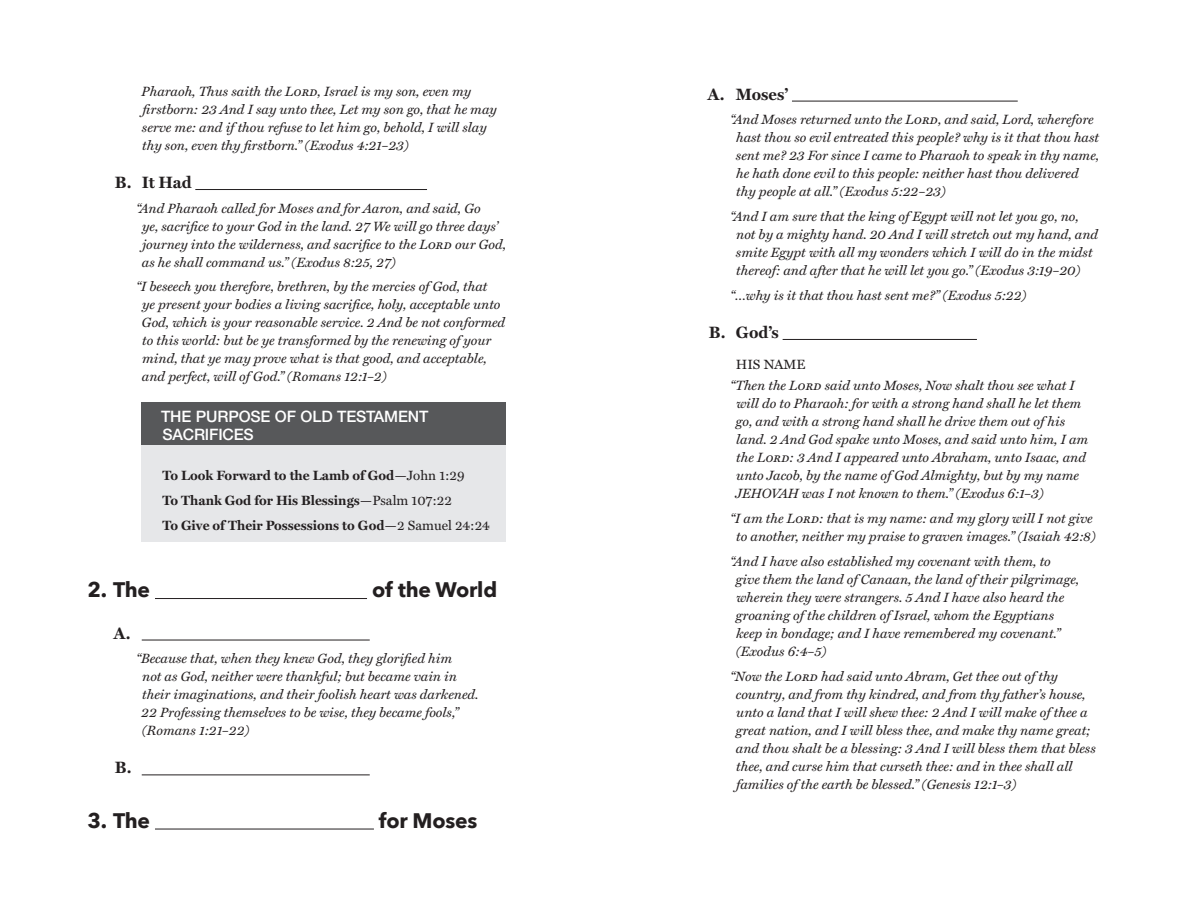
<style>
.page{position:relative;width:1188px;height:918px;background:#fff}
.page>*{position:absolute;margin:0;border:0;box-sizing:border-box;transform-origin:0 0}
.t1{font:700 21px "Avenir Next";letter-spacing:-.01em;color:#231f20}
.t2{font:700 16.5px "Miller Text";color:#231f20}
.Intro___Context__Con{font:500 15.75px/18.9px "Helvetica Neue";letter-spacing:-.01em;color:#fff}
.L2_Content{font:italic 13.5px/18px "Miller Text";color:#231f20}
.L2_Content-2{font:700 13.5px "Miller Text";color:#231f20}
.L2_Content-3{font:13.5px "Miller Text";color:#231f20}
.s1{font-family:"Miller Text Italic SC";font-style:normal}
.s2{font-weight:400}
</style>
<div class="page">
<div style="left:141px;top:402px;width:365px;height:140px;background:#e6e7e9"></div>
<div style="left:141px;top:402px;width:365px;height:43px;background:#57585a"></div>
<hr style="left:195px;top:189px;width:232px;height:1px;background:#231f20">
<hr style="left:155px;top:598px;width:212px;height:1px;background:#231f20">
<hr style="left:142px;top:640px;width:228px;height:1px;background:#231f20">
<hr style="left:142px;top:775px;width:228px;height:1px;background:#231f20">
<hr style="left:155px;top:829px;width:219px;height:1px;background:#231f20">
<hr style="left:792px;top:101px;width:226px;height:1px;background:#231f20">
<hr style="left:783px;top:339px;width:194px;height:1px;background:#231f20">
<p class="L2_Content" style="left:142px;top:82px;width:357px">Pharaoh, Thus saith the <span class="s1">Lord</span>, Israel is my son, even my firstborn: 23 And I say unto thee, Let my son go, that he may serve me: and if thou refuse to let him go, behold, I will slay thy son, even thy firstborn.” (Exodus 4:21–23)</p>
<p class="t2" style="left:115px;top:173px;width:78px">B. It Had</p>
<p class="L2_Content" style="left:142px;top:199px;width:366px;text-indent:-6px">“And Pharaoh called for Moses and for Aaron, and said, Go<br>ye, sacrifice to your God in the land. 27 We will go three days’ journey into the wilderness, and sacrifice to the <span class="s1">Lord</span> our God, as he shall command us.” (Exodus 8:25, 27)</p>
<p class="L2_Content" style="left:142px;top:278px;width:365px;text-indent:-6px">“I beseech you therefore, brethren, by the mercies of God, that<br>ye present your bodies a living sacrifice, holy, acceptable unto God, which is your reasonable service. 2 And be not conformed to this world: but be ye transformed by the renewing of your mind, that ye may prove what is that good, and acceptable, and perfect, will of God.” (Romans 12:1–2)</p>
<p class="Intro___Context__Con" style="left:161px;top:406px;width:269px">THE PURPOSE OF OLD TESTAMENT<br>SACRIFICES</p>
<p class="L2_Content-2" style="left:162px;top:467px;width:304px">To Look Forward to the Lamb of God<span class="s2">—John 1:29</span></p>
<p class="L2_Content-2" style="left:162px;top:492px;width:291px">To Thank God for His Blessings<span class="s2">—Psalm 107:22</span></p>
<p class="L2_Content-2" style="left:162px;top:517px;width:329px">To Give of Their Possessions to God<span class="s2">—2 Samuel 24:24</span></p>
<p class="t1" style="left:88px;top:571px;width:64px">2. The</p>
<p class="t1" style="left:372px;top:571px;width:127px">of the World</p>
<p class="t2" style="left:114px;top:623px;width:19px">A.</p>
<p class="L2_Content" style="left:141px;top:649px;width:339px;text-indent:-5px">“Because that, when they knew God, they glorified him<br>not as God, neither were thankful; but became vain in their imaginations, and their foolish heart was darkened.<br>22 Professing themselves to be wise, they became fools,” (Romans 1:21–22)</p>
<p class="t2" style="left:115px;top:758px;width:18px">B.</p>
<p class="t1" style="left:87px;top:802px;width:64px">3. The</p>
<p class="t1" style="left:379px;top:802px;width:100px">for Moses</p>
<p class="t2" style="left:708px;top:84px;width:82px">A. Moses’</p>
<p class="L2_Content" style="left:736px;top:111px;width:365px;text-indent:-6px">“And Moses returned unto the <span class="s1">Lord</span>, and said, Lord, wherefore hast thou so evil entreated this people? why is it that thou hast sent me? 23 For since I came to Pharaoh to speak in thy name, he hath done evil to this people: neither hast thou delivered thy people at all.” (Exodus 5:22–23)</p>
<p class="L2_Content" style="left:736px;top:207px;width:364px;text-indent:-6px">“And I am sure that the king of Egypt will not let you go, no, not by a mighty hand. 20 And I will stretch out my hand, and smite Egypt with all my wonders which I will do in the midst thereof: and after that he will let you go.” (Exodus 3:19–20)</p>
<p class="L2_Content" style="left:730px;top:286px;width:298px">“…why is it that thou hast sent me?” (Exodus 5:22)</p>
<p class="t2" style="left:709px;top:323px;width:72px">B. God’s</p>
<p class="L2_Content-3" style="left:736px;top:356px;width:71px">HIS NAME</p>
<p class="L2_Content" style="left:735px;top:377px;width:354px;text-indent:-5px">“Then the <span class="s1">Lord</span> said unto Moses, Now shalt thou see what I will do to Pharaoh: for with a strong hand shall he let them go, and with a strong hand shall he drive them out of his land. 2 And God spake unto Moses, and said unto him, I am the <span class="s1">Lord</span>: 3 And I appeared unto Abraham, unto Isaac, and unto Jacob, by the name of God Almighty, but by my name JEHOVAH was I not known to them.” (Exodus 6:1–3)</p>
<p class="L2_Content" style="left:730px;top:509px;width:367px;text-align:center">“I am the <span class="s1">Lord</span>: that is my name: and my glory will I not give to another, neither my praise to graven images.” (Isaiah 42:8)</p>
<p class="L2_Content" style="left:736px;top:552px;width:345px;text-indent:-6px">“And I have also established my covenant with them, to<br>give them the land of Canaan, the land of their pilgrimage, wherein they were strangers. 5 And I have also heard the groaning of the children of Israel, whom the Egyptians keep in bondage; and I have remembered my covenant.” (Exodus 6:4–5)</p>
<p class="L2_Content" style="left:736px;top:667px;width:361px;text-indent:-6px">“Now the <span class="s1">Lord</span> had said unto Abram, Get thee out of thy country, and from thy kindred, and from thy father’s house, unto a land that I will shew thee: 2 And I will make of thee a great nation, and I will bless thee, and make thy name great; and thou shalt be a blessing: 3 And I will bless them that bless thee, and curse him that curseth thee: and in thee shall all families of the earth be blessed.” (Genesis 12:1–3)</p>
</div>
